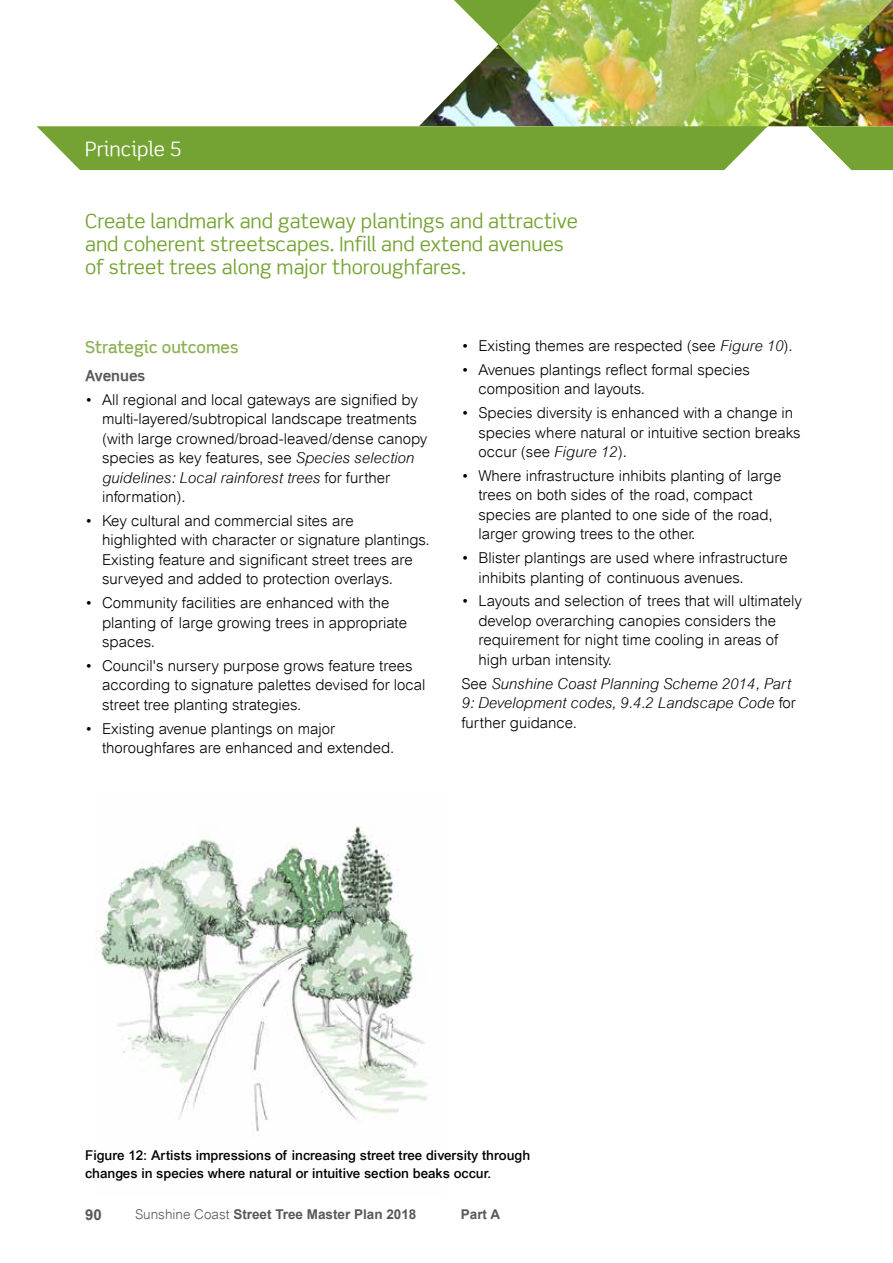
<style>
.page{position:relative;width:893px;height:1263px;background:#fff}
.page>*{position:absolute;margin:0;border:0;box-sizing:border-box;transform-origin:0 0}
.t1{font:19.5px/23.4px "Scene";color:#74a333}
.t2{font:19.5px "Scene Alt";color:#fff}
.t3{font:500 16.5px "Scene Alt";color:#8cb154}
.t4{font:300 15px/19.5px "Arial";color:#000}
.t5{font:italic 300 15px/19.5px "Arial";color:#000}
.t6{font:700 15px "Scene Alt";color:#58595b}
.t7{font:700 15px "Arial";color:#58595b}
.t8{font:500 13.5px/18px "Arial";color:#000}
.t9{font:700 13.5px "Arial";color:#58595b}
.s1{font-style:italic}
.s2{font-style:normal}
.s3{font-weight:300}
</style>
<div class="page">
<img style="left:37px;top:0;width:771px;height:170px">
<img style="left:808px;top:0;width:85px;height:170px">
<img style="left:96px;top:826px;width:332px;height:306px">
<h1 class="t2" style="left:85px;top:137px;width:98px">Principle 5</h1>
<h1 class="t1" style="left:85px;top:209px;width:494px">Create landmark and gateway plantings and attractive and coherent streetscapes. Infill and extend avenues of street trees along major thoroughfares.</h1>
<p class="t3" style="left:85px;top:337px;width:155px">Strategic outcomes</p>
<p class="t6" style="left:85px;top:366px;width:62px">Avenues</p>
<p class="t4" style="left:102px;top:390px;width:327px;text-indent:-17px">• All regional and local gateways are signified by multi-layered/subtropical landscape treatments (with large crowned/broad-leaved/dense canopy species as key features, see <span class="s1">Species selection guidelines: Local rainforest trees</span> for further information).</p>
<p class="t4" style="left:102px;top:511px;width:329px;text-indent:-17px">• Key cultural and commercial sites are highlighted with character or signature plantings.<br>Existing feature and significant street trees are surveyed and added to protection overlays.</p>
<p class="t4" style="left:102px;top:593px;width:307px;text-indent:-17px">• Community facilities are enhanced with the planting of large growing trees in appropriate spaces.</p>
<p class="t4" style="left:102px;top:656px;width:325px;text-indent:-17px">• Council's nursery purpose grows feature trees according to signature palettes devised for local street tree planting strategies.</p>
<p class="t4" style="left:102px;top:719px;width:294px;text-indent:-17px">• Existing avenue plantings on major thoroughfares are enhanced and extended.</p>
<p class="t4" style="left:461px;top:336px;width:333px">• Existing themes are respected (see <span class="s1">Figure 10</span>).</p>
<p class="t4" style="left:478px;top:360px;width:273px;text-indent:-17px">• Avenues plantings reflect formal species composition and layouts.</p>
<p class="t4" style="left:478px;top:403px;width:324px;text-indent:-17px">• Species diversity is enhanced with a change in species where natural or intuitive section breaks occur (see <span class="s1">Figure 12</span>).</p>
<p class="t4" style="left:478px;top:466px;width:304px;text-indent:-17px">• Where infrastructure inhibits planting of large trees on both sides of the road, compact species are planted to one side of the road, larger growing trees to the other.</p>
<p class="t4" style="left:478px;top:548px;width:311px;text-indent:-17px">• Blister plantings are used where infrastructure inhibits planting of continuous avenues.</p>
<p class="t4" style="left:478px;top:591px;width:325px;text-indent:-17px">• Layouts and selection of trees that will ultimately develop overarching canopies considers the requirement for night time cooling in areas of high urban intensity.</p>
<p class="t5" style="left:461px;top:673px;width:336px"><span class="s2">See</span> Sunshine Coast Planning Scheme 2014, Part<br>9: Development codes, 9.4.2 Landscape Code <span class="s2">for further guidance.</span></p>
<p class="t8" style="left:85px;top:1146px;width:447px">Figure 12: Artists impressions of increasing street tree diversity through changes in species where natural or intuitive section beaks occur.</p>
<p class="t7" style="left:85px;top:1205px;width:18px">90</p>
<p class="t9" style="left:135px;top:1205px;width:283px"><span class="s3">Sunshine Coast</span> Street Tree Master Plan 2018</p>
<p class="t9" style="left:461px;top:1205px;width:41px">Part A</p>
</div>
